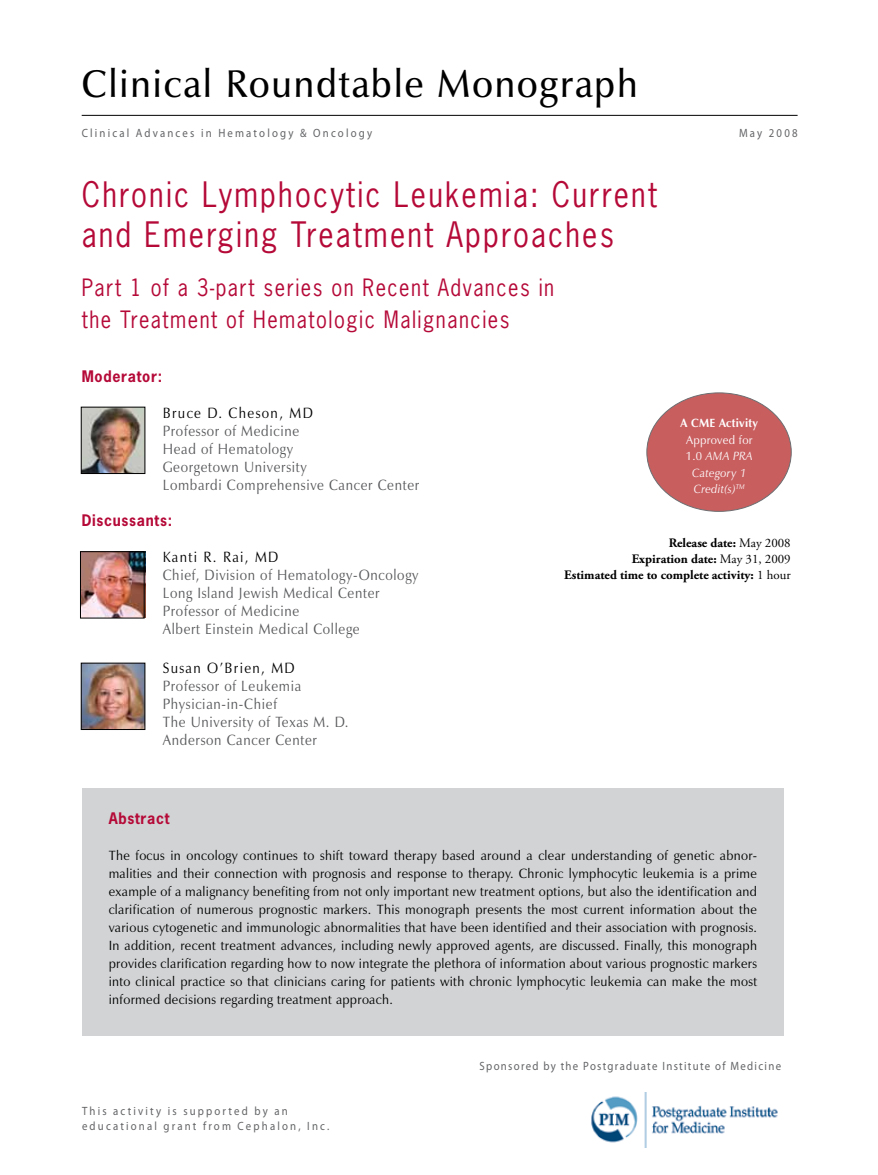
<style>
.page{position:relative;width:878px;height:1175px;background:#fff}
.page>*{position:absolute;margin:0;border:0;box-sizing:border-box;transform-origin:0 0}
.t1{font:600 39px "Zapf Humanist 601 BT";letter-spacing:.05em;color:#000;scale:.95 1}
.t2{font:33px/39.6px "News Gothic Std";letter-spacing:.075em;color:#b50938;scale:.9 1}
.t3{font:22.5px/31.5px "News Gothic Std";letter-spacing:.075em;color:#b50938;scale:.9 1}
.t4{font:15px/18px "Zapf Humanist 601 BT";letter-spacing:.05em;color:#58595b;scale:.9 1}
.t5{font:15px "Zapf Humanist 601 BT";letter-spacing:.1em;color:#000;scale:.9 1}
.t6{font:700 15px "News Gothic Std";letter-spacing:.05em;color:#b50938;scale:.95 1}
.t7{font:13.5px/18px "Zapf Humanist 601 BT";letter-spacing:.025em;color:#000;text-align:justify;scale:.95 1}
.t8{font:700 12.9px/15.9px "Adobe Garamond Pro";color:#000;text-align:right}
.t9{font:12px/14.4px "Myriad Pro";letter-spacing:.2em;color:#636466;scale:.9 1}
.t10{font:12px "Myriad Pro";letter-spacing:.12em;color:#636466;scale:.9 1}
.t11{font:italic 12px/16.5px "Zapf Humanist 601 BT";letter-spacing:.025em;color:#fff;text-align:center;scale:.95 1}
.t12{font:700 12px "Zapf Humanist 601 BT";letter-spacing:.025em;color:#fff;scale:.95 1}
.s1{font-style:normal}
.s2{font-weight:400}
</style>
<div class="page">
<div style="left:82px;top:788px;width:702px;height:247px;background:#d1d3d4"></div>
<hr style="left:82px;top:115px;width:715px;height:1px;background:#000">
<div style="left:647px;top:393px;width:144px;height:118px;background:#c95e5f;border-radius:50%"></div>
<img style="left:83px;top:409px;width:60px;height:63px">
<div style="left:81px;top:407px;width:64px;height:67px;border:1px solid #000"></div>
<img style="left:82px;top:551px;width:63px;height:66px">
<div style="left:80px;top:551px;width:64px;height:67px;border:1px solid #000"></div>
<img style="left:83px;top:665px;width:60px;height:62px">
<div style="left:81px;top:663px;width:64px;height:66px;border:1px solid #000"></div>
<img style="left:591px;top:1092px;width:187px;height:55px">
<h1 class="t1" style="left:82px;top:60px;width:586px">Clinical Roundtable Monograph</h1>
<p class="t9" style="left:82px;top:125px;width:324px">Clinical Advances in Hematology &amp; Oncology</p>
<p class="t9" style="left:739px;top:125px;width:67px">May 2008</p>
<h2 class="t2" style="left:82px;top:175px;width:640px">Chronic Lymphocytic Leukemia: Current and Emerging Treatment Approaches</h2>
<h3 class="t3" style="left:82px;top:272px;width:526px">Part 1 of a 3-part series on Recent Advances in the Treatment of Hematologic Malignancies</h3>
<p class="t6" style="left:82px;top:367px;width:86px">Moderator:</p>
<p class="t5" style="left:163px;top:404px;width:168px">Bruce D. Cheson, MD</p>
<p class="t4" style="left:163px;top:422px;width:287px">Professor of Medicine<br>Head of Hematology<br>Georgetown University<br>Lombardi Comprehensive Cancer Center</p>
<p class="t6" style="left:82px;top:511px;width:97px">Discussants:</p>
<p class="t5" style="left:163px;top:548px;width:130px">Kanti R. Rai, MD</p>
<p class="t4" style="left:163px;top:566px;width:286px">Chief, Division of Hematology-Oncology<br>Long Island Jewish Medical Center<br>Professor of Medicine<br>Albert Einstein Medical College</p>
<p class="t5" style="left:163px;top:659px;width:148px">Susan O’Brien, MD</p>
<p class="t4" style="left:163px;top:677px;width:208px">Professor of Leukemia<br>Physician-in-Chief<br>The University of Texas M. D.<br>Anderson Cancer Center</p>
<p class="t12" style="left:680px;top:416px;width:83px">A CME Activity</p>
<p class="t11" style="left:686px;top:431px;width:72px"><span class="s1">Approved for<br>1.0</span> AMA PRA<br>Category 1<br>Credit(s)<sup>TM</sup></p>
<p class="t8" style="left:564px;top:535px;width:228px">Release date: <span class="s2">May 2008<br></span>Expiration date: <span class="s2">May 31, 2009<br></span>Estimated time to complete activity: <span class="s2">1 hour</span></p>
<p class="t6" style="left:109px;top:808px;width:66px">Abstract</p>
<p class="t7" style="left:109px;top:846px;width:684px">The focus in oncology continues to shift toward therapy based around a clear understanding of genetic abnor&shy;malities and their connection with prognosis and response to therapy. Chronic lymphocytic leukemia is a prime example of a malignancy benefiting from not only important new treatment options, but also the identification and clarification of numerous prognostic markers. This monograph presents the most current information about the various cytogenetic and immunologic abnormalities that have been identified and their association with prognosis.<br>In addition, recent treatment advances, including newly approved agents, are discussed. Finally, this monograph provides clarification regarding how to now integrate the plethora of information about various prognostic markers into clinical practice so that clinicians caring for patients with chronic lymphocytic leukemia can make the most informed decisions regarding treatment approach.</p>
<p class="t9" style="left:82px;top:1104px;width:276px">This activity is supported by an educational grant from Cephalon, Inc.</p>
<p class="t10" style="left:479px;top:1058px;width:336px">Sponsored by the Postgraduate Institute of Medicine</p>
</div>
